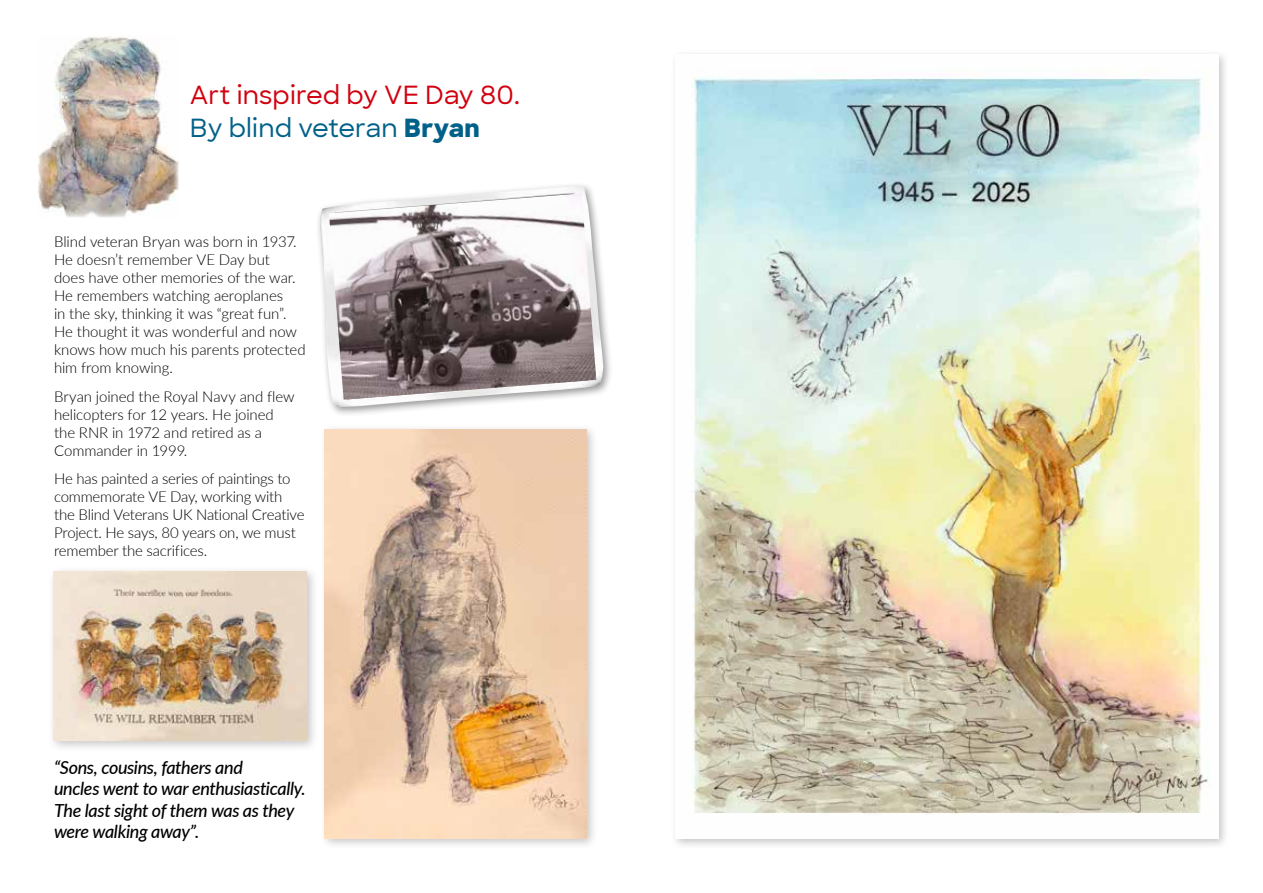
<style>
.page{position:relative;width:1263px;height:893px;background:#fff}
.page>*{position:absolute;margin:0;border:0;box-sizing:border-box;transform-origin:0 0}
.t1{font:500 25.5px/33px "Sharp Sans";color:#d1000f}
.t2{font:italic 500 18px/21.6px "Lato";letter-spacing:-.02em;color:#000}
.t3{font:300 15px/18px "Lato";letter-spacing:-.01em;color:#000}
.s1{color:#006188}
.s2{font-weight:800;color:#006188}
</style>
<div class="page">
<div style="left:670px;top:49px;width:560px;height:801px;background:#000;opacity:.23"></div>
<img style="left:676px;top:54px;width:543px;height:785px">
<div style="left:316px;top:182px;width:297px;height:235px;background:#000;opacity:.42"></div>
<img style="left:320px;top:186px;width:283px;height:221px">
<img style="left:329px;top:193px;width:267px;height:207px">
<div style="left:319px;top:424px;width:279px;height:426px;background:#000;opacity:.23"></div>
<img style="left:325px;top:429px;width:261px;height:409px">
<div style="left:48px;top:565px;width:271px;height:188px;background:#000;opacity:.23"></div>
<img style="left:53px;top:572px;width:253px;height:168px">
<img style="left:38px;top:37px;width:140px;height:181px">
<h1 class="t1" style="left:190px;top:77px;width:331px">Art inspired by VE Day 80.<br><span class="s1">By blind veteran</span> <span class="s2">Bryan</span></h1>
<p class="t3" style="left:54px;top:232px;width:253px">Blind veteran Bryan was born in 1937.<br>He doesn’t remember VE Day but<br>does have other memories of the war.<br>He remembers watching aeroplanes<br>in the sky, thinking it was “great fun”.<br>He thought it was wonderful and now knows how much his parents protected him from knowing.</p>
<p class="t3" style="left:54px;top:387px;width:242px">Bryan joined the Royal Navy and flew helicopters for 12 years. He joined the RNR in 1972 and retired as a<br>Commander in 1999.</p>
<p class="t3" style="left:54px;top:469px;width:252px">He has painted a series of paintings to commemorate VE Day, working with the Blind Veterans UK National Creative Project. He says, 80 years on, we must remember the sacrifices.</p>
<p class="t2" style="left:54px;top:755px;width:253px">“Sons, cousins, fathers and<br>uncles went to war enthusiastically.<br>The last sight of them was as they were walking away”.</p>
</div>
